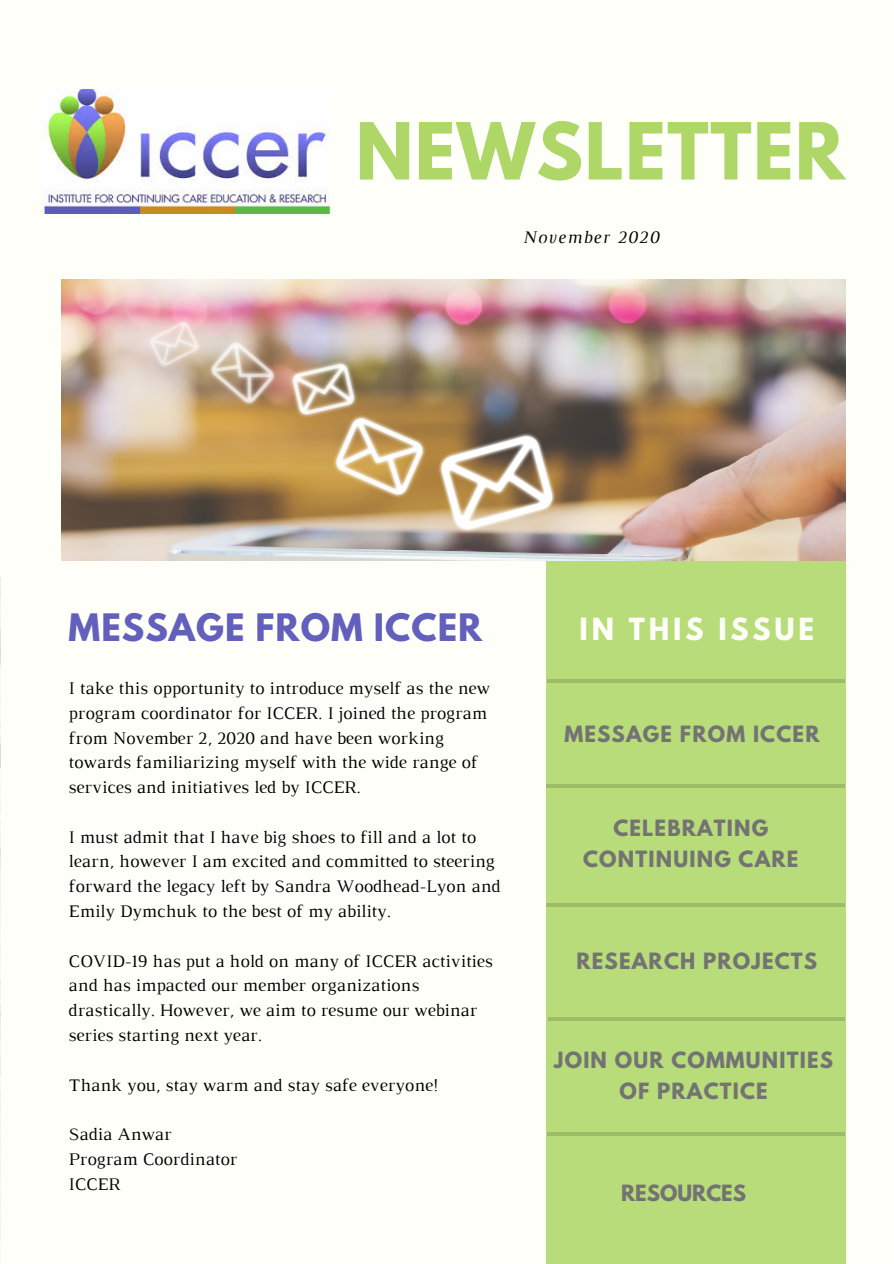
<style>
.page{position:relative;width:894px;height:1264px;background:#fff}
.page>*{position:absolute;margin:0;border:0;box-sizing:border-box;transform-origin:0 0}
.t1{font:700 69.75px "League Spartan";letter-spacing:.02em;color:#aed768}
.t2{font:700 33.45px "League Spartan";letter-spacing:.03em;color:#6260bc}
.t3{font:700 27px "League Spartan";letter-spacing:.14em;color:#fffff9}
.t4{font:700 19.8px/31.5px "League Spartan";letter-spacing:.06em;color:#737373;text-align:center}
.t5{font:700 19.8px "League Spartan";color:#737373}
.t6{font:18px/24.8px "Luthier";color:#000}
.t7{font:italic 18px "Luthier";letter-spacing:.07em;color:#000}
</style>
<div class="page">
<div style="left:0;top:0;width:893px;height:1263px;background:#fffff9"></div>
<div style="left:546px;top:557px;width:298px;height:706px;background:#b8dc7a"></div>
<hr style="left:546px;top:903px;width:298px;height:3px;background:#000">
<svg style="left:548px;top:1017px;width:296px;height:3px"></svg>
<svg style="left:547px;top:1132px;width:297px;height:3px"></svg>
<hr style="left:547px;top:679px;width:297px;height:3px;background:#000">
<img style="left:62px;top:279px;width:782px;height:281px">
<img style="left:44px;top:89px;width:287px;height:124px">
<hr style="left:546px;top:784px;width:298px;height:3px;background:#000">
<img style="left:0;top:577px;width:1px;height:662px">
<h1 class="t1" style="left:355px;top:117px;width:490px">NEWSLETTER</h1>
<p class="t7" style="left:522px;top:230px;width:137px">November 2020</p>
<h2 class="t2" style="left:69px;top:610px;width:415px">MESSAGE FROM ICCER</h2>
<p class="t6" style="left:69px;top:677px;width:423px">I take this opportunity to introduce myself as the new program coordinator for ICCER. I joined the program from November 2, 2020 and have been working towards familiarizing myself with the wide range of services and initiatives led by ICCER.</p>
<p class="t6" style="left:69px;top:825px;width:433px">I must admit that I have big shoes to fill and a lot to learn, however I am excited and committed to steering forward the legacy left by Sandra Woodhead-Lyon and Emily Dymchuk to the best of my ability.</p>
<p class="t6" style="left:69px;top:949px;width:425px">COVID-19 has put a hold on many of ICCER activities and has impacted our member organizations drastically. However, we aim to resume our webinar series starting next year.</p>
<p class="t6" style="left:69px;top:1073px;width:371px">Thank you, stay warm and stay safe everyone!</p>
<p class="t6" style="left:69px;top:1123px;width:170px">Sadia Anwar<br>Program Coordinator<br>ICCER</p>
<h3 class="t3" style="left:579px;top:615px;width:236px">IN THIS ISSUE</h3>
<p class="t4" style="left:564px;top:721px;width:256px">MESSAGE FROM ICCER</p>
<p class="t4" style="left:583px;top:814px;width:217px">CELEBRATING<br>CONTINUING CARE</p>
<p class="t4" style="left:576px;top:947px;width:242px">RESEARCH PROJECTS</p>
<p class="t4" style="left:554px;top:1046px;width:280px">JOIN OUR COMMUNITIES<br>OF PRACTICE</p>
<p class="t5" style="left:620px;top:1182px;width:127px">RESOURCES</p>
</div>
